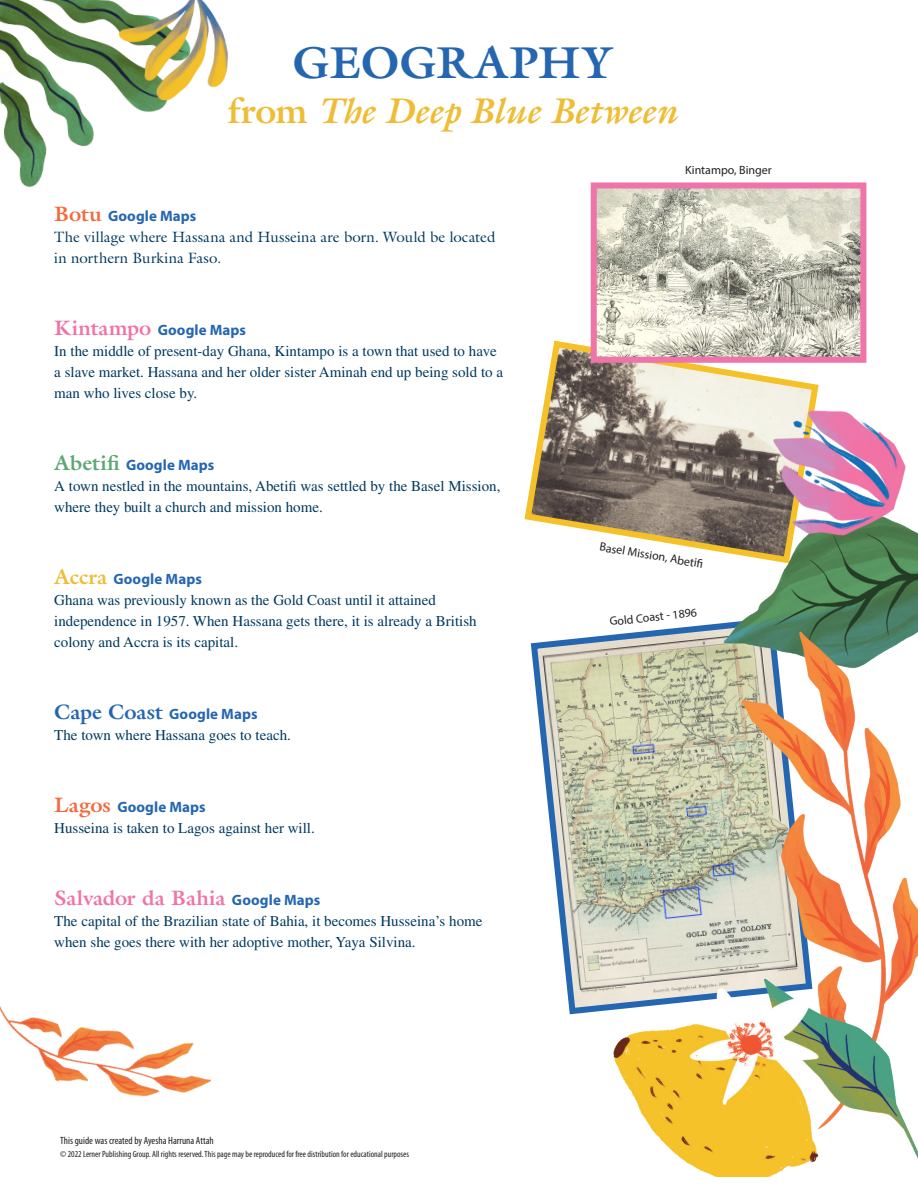
<style>
.page{position:relative;width:918px;height:1188px;background:#fff}
.page>*{position:absolute;margin:0;border:0;box-sizing:border-box;transform-origin:0 0}
.t1{font:700 45px "Galliard Std";letter-spacing:-.005em;color:#2566b1}
.t2{font:italic 700 36px "Galliard Std";color:#efbd35}
.t3{font:700 21px "Galliard Std";color:#f174a6}
.t4{font:15px/21px "Times";color:#01395f}
.t5{font:700 15px "Myriad Pro";letter-spacing:.005em;color:#2566b1}
.t6{font:15px/21px "Galliard Std";letter-spacing:.005em;color:#01395f}
.body_copy{font:12px "Myriad Pro";color:#231f20}
.List_Paragraph{font:condensed 10.5px "Myriad Pro";color:#231f20}
.List_Paragraph-2{font:condensed 9px "Myriad Pro";color:#231f20}
.s1{font-style:normal}
.s2{font-family:"Galliard Std";font-size:21px;color:#f26a3d}
.s3{font-family:"Galliard Std";font-size:21px;color:#f173a5}
.s4{font-family:"Galliard Std";font-size:21px;color:#5da773}
.s5{font-family:"Galliard Std";font-size:21px;color:#efbd35}
.s6{font-family:"Galliard Std";font-size:21px}
.s7{font-family:"Myriad Pro";font-size:15px;color:#2566b1}
</style>
<div class="page">
<img style="left:0;top:0;width:228px;height:188px">
<img style="left:0;top:1006px;width:212px;height:91px">
<svg style="left:530px;top:636px;width:69px;height:379px"></svg>
<svg style="left:524px;top:337px;width:75px;height:195px"></svg>
<img style="left:598px;top:189px;width:261px;height:167px">
<div style="left:591px;top:182px;width:275px;height:181px;border:6px solid #ef74a9"></div>
<img style="left:599px;top:227px;width:319px;height:950px">
<p class="t1" style="left:293px;top:33px;width:322px">GEOGRAPHY</p>
<p class="t2" style="left:228px;top:88px;width:451px"><span class="s1">from</span> The Deep Blue Between</p>
<p class="t5" style="left:54px;top:206px;width:144px"><span class="s2">Botu</span> Google Maps</p>
<p class="t6" style="left:54px;top:226px;width:443px">The village where Hassana and Husseina are born. Would be located in northern Burkina Faso.</p>
<p class="t5" style="left:54px;top:320px;width:193px"><span class="s3">Kintampo</span> Google Maps</p>
<p class="t4" style="left:54px;top:340px;width:450px">In the middle of present-day Ghana, Kintampo is a town that used to have a slave market. Hassana and her older sister Aminah end up being sold to a man who lives close by.</p>
<p class="t5" style="left:54px;top:455px;width:162px"><span class="s4">Abetifi</span> Google Maps</p>
<p class="t4" style="left:54px;top:475px;width:448px">A town nestled in the mountains, Abetifi was settled by the Basel Mission, where they built a church and mission home.</p>
<p class="t5" style="left:54px;top:569px;width:149px"><span class="s5">Accra</span> Google Maps</p>
<p class="t4" style="left:54px;top:589px;width:424px">Ghana was previously known as the Gold Coast until it attained independence in 1957. When Hassana gets there, it is already a British colony and Accra is its capital.</p>
<p class="t5" style="left:54px;top:704px;width:205px"><span class="s6">Cape Coast</span> Google Maps</p>
<p class="t4" style="left:54px;top:724px;width:238px">The town where Hassana goes to teach.</p>
<p class="t5" style="left:54px;top:797px;width:153px"><span class="s2">Lagos</span> Google Maps</p>
<p class="t4" style="left:54px;top:817px;width:262px">Husseina is taken to Lagos against her will.</p>
<p class="t3" style="left:54px;top:884px;width:268px">Salvador da Bahia <span class="s7">Google Maps</span></p>
<p class="t4" style="left:54px;top:910px;width:430px">The capital of the Brazilian state of Bahia, it becomes Husseina’s home when she goes there with her adoptive mother, Yaya Silvina.</p>
<p class="List_Paragraph" style="left:60px;top:1134px;width:155px">This guide was created by Ayesha Harruna Attah</p>
<p class="List_Paragraph-2" style="left:60px;top:1149px;width:350px">© 2022 Lerner Publishing Group. All rights reserved. This page may be reproduced for free distribution for educational purposes</p>
<p class="body_copy" style="left:685px;top:163px;width:88px">Kintampo, Binger</p>
<p class="body_copy" style="left:601px;top:539px;width:104px;rotate:10deg">Basel Mission, Abetifi</p>
<p class="body_copy" style="left:609px;top:614px;width:89px;rotate:-6deg">Gold Coast - 1896</p>
</div>
